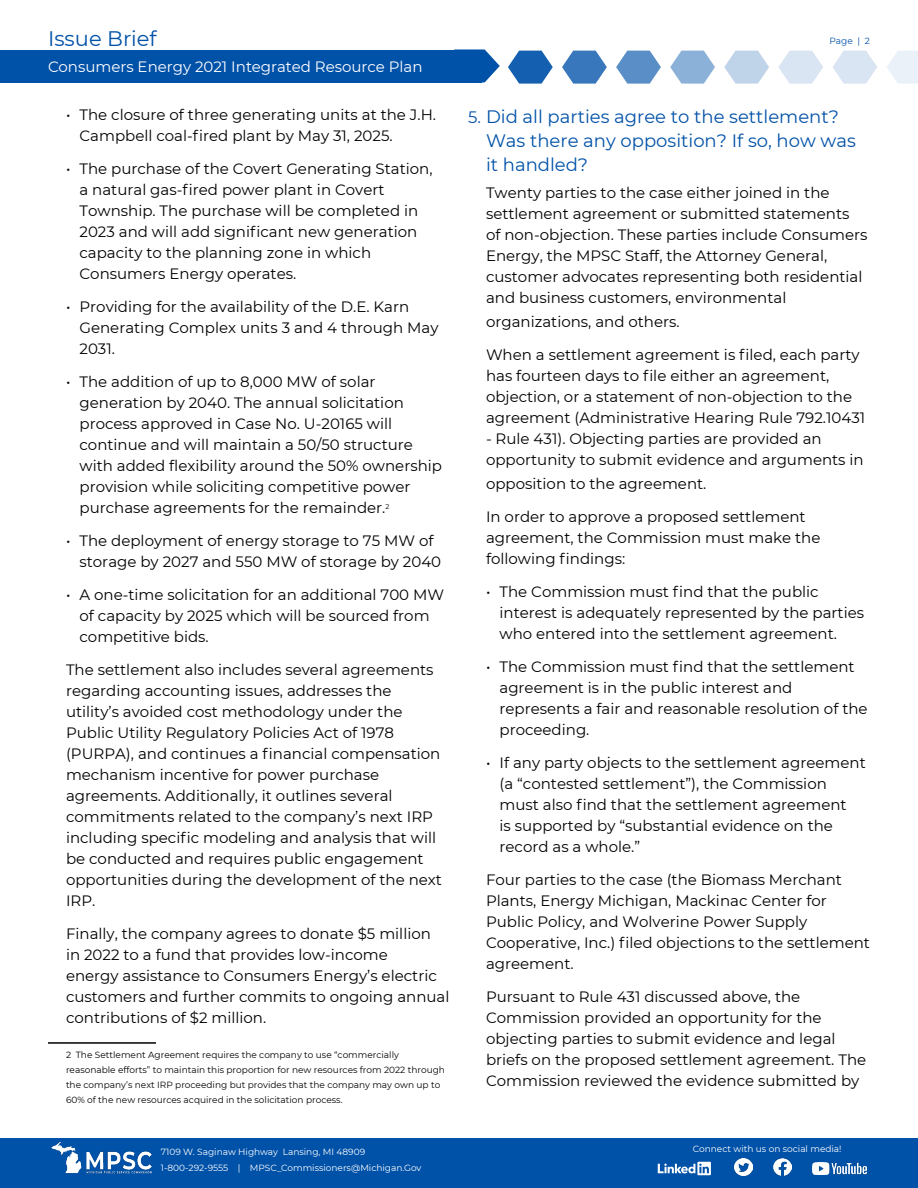
<style>
.page{position:relative;width:918px;height:1188px;background:#fff}
.page>*{position:absolute;margin:0;border:0;box-sizing:border-box;transform-origin:0 0}
.t1{font:21px "Montserrat";color:#0051a8}
.t2{font:18px/24px "Montserrat";color:#0051a8}
.t3{font:15px/21px "Montserrat";color:#000}
.t4{font:15px "Montserrat";color:#fff}
.t5{font:9px/15px "Montserrat";color:#000}
.t6{font:9px/15.8px "Montserrat";color:#fff}
.t7{font:9px "Montserrat";color:#0051a8}
.s1{font-size:16.5px}
</style>
<div class="page">
<svg style="left:562px;top:51px;width:45px;height:33px"></svg>
<svg style="left:508px;top:51px;width:45px;height:33px"></svg>
<svg style="left:616px;top:51px;width:45px;height:33px"></svg>
<svg style="left:670px;top:51px;width:45px;height:33px"></svg>
<svg style="left:724px;top:51px;width:45px;height:33px"></svg>
<svg style="left:778px;top:51px;width:45px;height:33px"></svg>
<svg style="left:833px;top:51px;width:44px;height:33px"></svg>
<svg style="left:887px;top:51px;width:31px;height:33px"></svg>
<div style="left:0;top:50px;width:482px;height:33px;background:#0051a8"></div>
<svg style="left:454px;top:49px;width:46px;height:33px"></svg>
<div style="left:0;top:1138px;width:918px;height:50px;background:#0051a8"></div>
<img style="left:51px;top:1142px;width:101px;height:32px">
<img style="left:735px;top:1158px;width:18px;height:18px">
<img style="left:774px;top:1158px;width:18px;height:18px">
<img style="left:813px;top:1162px;width:53px;height:12px">
<svg style="left:658px;top:1162px;width:53px;height:13px"></svg>
<hr style="left:48px;top:1042px;width:108px;height:2px;background:#000">
<h1 class="t1" style="left:48px;top:25px;width:110px">Issue Brief</h1>
<p class="t4" style="left:48px;top:57px;width:376px">Consumers Energy 2021 Integrated Resource Plan</p>
<p class="t3" style="left:80px;top:104px;width:358px;text-indent:-14px">• The closure of three generating units at the J.H.<br>Campbell coal-fired plant by May 31, 2025.</p>
<p class="t3" style="left:80px;top:158px;width:355px;text-indent:-14px">• The purchase of the Covert Generating Station, a natural gas-fired power plant in Covert Township. The purchase will be completed in 2023 and will add significant new generation capacity to the planning zone in which Consumers Energy operates.</p>
<p class="t3" style="left:80px;top:296px;width:360px;text-indent:-14px">• Providing for the availability of the D.E. Karn<br>Generating Complex units 3 and 4 through May<br>2031.</p>
<p class="t3" style="left:80px;top:371px;width:364px;text-indent:-14px">• The addition of up to 8,000 MW of solar generation by 2040. The annual solicitation process approved in Case No. U-20165 will continue and will maintain a 50/50 structure with added flexibility around the 50% ownership provision while soliciting competitive power purchase agreements for the remainder.<sup>2</sup></p>
<p class="t3" style="left:80px;top:530px;width:363px;text-indent:-14px">• The deployment of energy storage to 75 MW of storage by 2027 and 550 MW of storage by 2040</p>
<p class="t3" style="left:80px;top:584px;width:366px;text-indent:-14px">• A one-time solicitation for an additional 700 MW of capacity by 2025 which will be sourced from competitive bids.</p>
<p class="t3" style="left:66px;top:659px;width:378px">The settlement also includes several agreements regarding accounting issues, addresses the utility’s avoided cost methodology under the Public Utility Regulatory Policies Act of 1978 (PURPA), and continues a financial compensation mechanism incentive for power purchase agreements. Additionally, it outlines several commitments related to the company’s next IRP including specific modeling and analysis that will be conducted and requires public engagement opportunities during the development of the next IRP.</p>
<p class="t3" style="left:66px;top:923px;width:385px">Finally, the company agrees to donate $5 million<br>in 2022 to a fund that provides low-income<br>energy assistance to Consumers Energy’s electric customers and further commits to ongoing annual contributions of $2 million.</p>
<p class="t5" style="left:66px;top:1047px;width:381px">2 The Settlement Agreement requires the company to use “commercially reasonable efforts” to maintain this proportion for new resources from 2022 through the company’s next IRP proceeding but provides that the company may own up to 60% of the new resources acquired in the solicitation process.</p>
<p class="t6" style="left:161px;top:1144px;width:262px">7109 W. Saginaw Highway Lansing, MI 48909<br>1-800-292-9555 | MPSC_Commissioners@Michigan.Gov</p>
<p class="t7" style="left:830px;top:35px;width:42px">Page | 2</p>
<p class="t2" style="left:486px;top:104px;width:371px;text-indent:-18px"><span class="s1">5.</span> Did all parties agree to the settlement?<br>Was there any opposition? If so, how was it handled?</p>
<p class="t3" style="left:486px;top:182px;width:383px">Twenty parties to the case either joined in the settlement agreement or submitted statements of non-objection. These parties include Consumers Energy, the MPSC Staff, the Attorney General, customer advocates representing both residential and business customers, environmental</p>
<p class="t3" style="left:486px;top:311px;width:195px">organizations, and others.</p>
<p class="t3" style="left:486px;top:344px;width:381px">When a settlement agreement is filed, each party has fourteen days to file either an agreement, objection, or a statement of non-objection to the agreement (Administrative Hearing Rule 792.10431</p>
<p class="t3" style="left:486px;top:428px;width:379px">- Rule 431). Objecting parties are provided an opportunity to submit evidence and arguments in</p>
<p class="t3" style="left:486px;top:473px;width:222px">opposition to the agreement.</p>
<p class="t3" style="left:486px;top:506px;width:336px">In order to approve a proposed settlement agreement, the Commission must make the following findings:</p>
<p class="t3" style="left:500px;top:581px;width:366px;text-indent:-14px">• The Commission must find that the public interest is adequately represented by the parties who entered into the settlement agreement.</p>
<p class="t3" style="left:500px;top:656px;width:370px;text-indent:-14px">• The Commission must find that the settlement agreement is in the public interest and represents a fair and reasonable resolution of the proceeding.</p>
<p class="t3" style="left:500px;top:752px;width:368px;text-indent:-14px">• If any party objects to the settlement agreement (a “contested settlement”), the Commission must also find that the settlement agreement<br>is supported by “substantial evidence on the record as a whole.”</p>
<p class="t3" style="left:486px;top:869px;width:386px">Four parties to the case (the Biomass Merchant Plants, Energy Michigan, Mackinac Center for Public Policy, and Wolverine Power Supply Cooperative, Inc.) filed objections to the settlement agreement.</p>
<p class="t3" style="left:486px;top:986px;width:382px">Pursuant to Rule 431 discussed above, the Commission provided an opportunity for the objecting parties to submit evidence and legal briefs on the proposed settlement agreement. The Commission reviewed the evidence submitted by</p>
<p class="t6" style="left:693px;top:1141px;width:150px">Connect with us on social media!</p>
</div>
